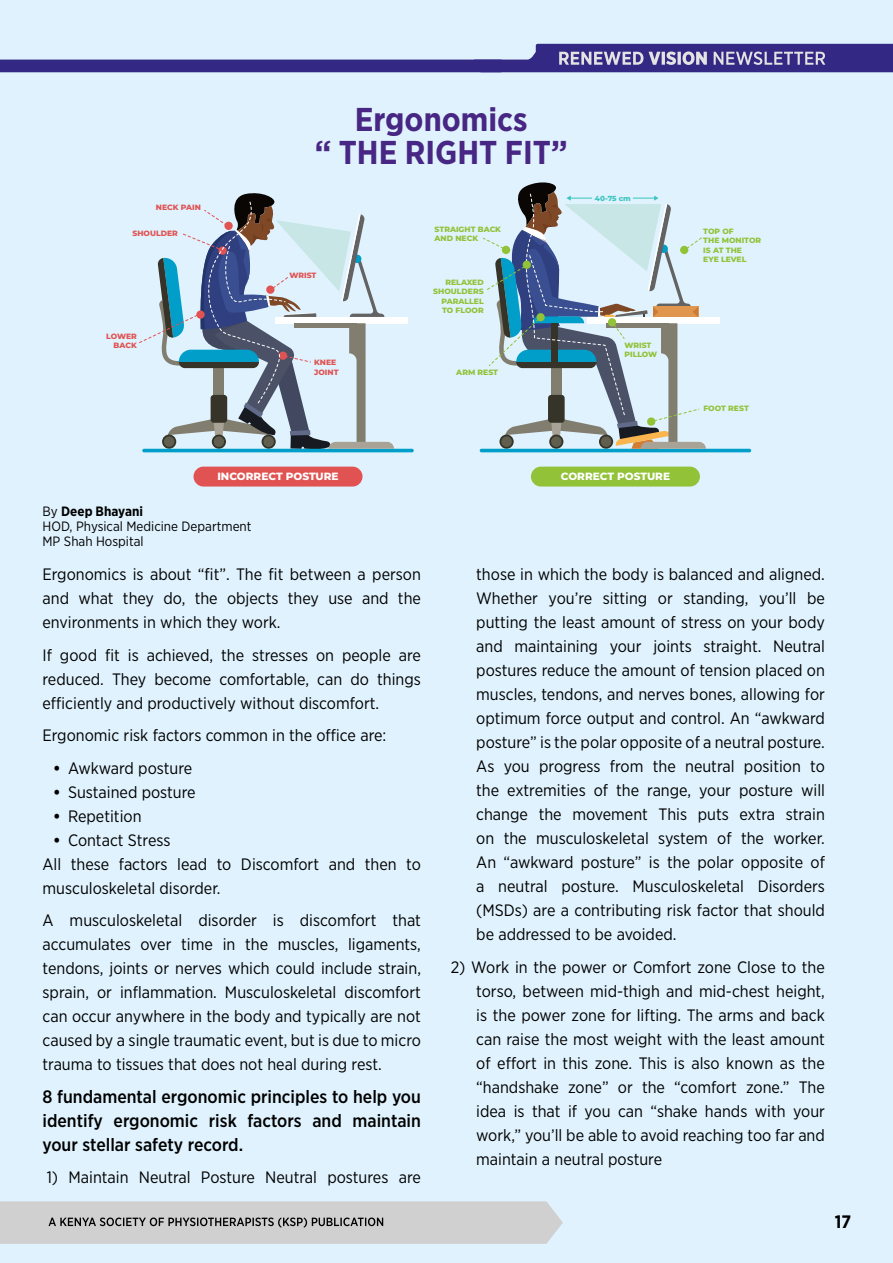
<style>
.page{position:relative;width:893px;height:1263px;background:#dff2fd}
.page>*{position:absolute;margin:0;border:0;box-sizing:border-box;transform-origin:0 0}
.t1{font:700 33px/33px "Gotham Narrow";color:#482683;text-align:center}
.t2{font:500 18px/24px "Gotham Narrow";color:#000;text-align:justify}
.t3{font:700 18px "Gotham Narrow";color:#000}
.t4{font:16.5px/24px "Gotham Narrow";color:#000;text-align:justify}
.t5{font:13.5px/15px "Gotham Narrow";color:#000}
.t6{font:800 10.5px "Montserrat";color:#fff}
.t7{font:800 7.65px/9.1px "Montserrat";color:#91c237}
.t8{font:800 7.65px/9.1px "Montserrat";color:#e15252;text-align:right}
.t9{font:800 7.35px "Montserrat";color:#3bc5c0}
.s1{font-weight:700}
</style>
<div class="page">
<svg style="left:0;top:44px;width:893px;height:28px"></svg>
<hr style="left:480px;top:449px;width:271px;height:3px;background:#009ec9;border-radius:2px">
<div style="left:588px;top:317px;width:132px;height:6px;background:#fff"></div>
<svg style="left:482px;top:182px;width:224px;height:267px"></svg>
<div style="left:531px;top:467px;width:169px;height:19px;background:#91c237;border-radius:10px"></div>
<hr style="left:142px;top:449px;width:272px;height:3px;background:#009ec9;border-radius:2px">
<div style="left:276px;top:317px;width:132px;height:6px;background:#fff"></div>
<svg style="left:139px;top:193px;width:255px;height:258px"></svg>
<div style="left:194px;top:467px;width:168px;height:19px;background:#e15252;border-radius:10px"></div>
<svg style="left:0;top:1201px;width:563px;height:43px;background:#c7c7c7"></svg>
<p class="t8" style="left:156px;top:203px;width:47px">NECK PAIN</p>
<p class="t8" style="left:132px;top:228px;width:47px">SHOULDER</p>
<p class="t8" style="left:106px;top:331px;width:32px">LOWER<br>BACK</p>
<h1 class="t1" style="left:315px;top:103px;width:254px">Ergonomics<br>“ THE RIGHT FIT”</h1>
<p class="t8" style="left:289px;top:270px;width:28px">WRIST</p>
<p class="t8" style="left:314px;top:358px;width:26px;text-align:left">KNEE<br>JOINT</p>
<p class="t7" style="left:435px;top:224px;width:68px">STRAIGHT BACK<br>AND NECK</p>
<p class="t7" style="left:433px;top:277px;width:52px;text-align:right">RELAXED<br>SHOULDERS<br>PARALLEL<br>TO FLOOR</p>
<p class="t7" style="left:456px;top:367px;width:43px">ARM REST</p>
<p class="t9" style="left:595px;top:192px;width:37px">40-75 cm</p>
<p class="t7" style="left:624px;top:340px;width:34px">WRIST<br>PILLOW</p>
<p class="t7" style="left:703px;top:227px;width:59px">TOP OF<br>THE MONITOR<br>IS AT THE<br>EYE LEVEL</p>
<p class="t7" style="left:703px;top:404px;width:47px">FOOT REST</p>
<p class="t6" style="left:217px;top:469px;width:123px">INCORRECT POSTURE</p>
<p class="t5" style="left:43px;top:504px;width:210px">By <span class="s1">Deep Bhayani<br></span>HOD, Physical Medicine Department<br>MP Shah Hospital</p>
<p class="t4" style="left:43px;top:562px;width:380px">Ergonomics is about “fit”. The fit between a person and what they do, the objects they use and the environments in which they work.</p>
<p class="t4" style="left:43px;top:642px;width:380px">If good fit is achieved, the stresses on people are reduced. They become comfortable, can do things efficiently and productively without discomfort.</p>
<p class="t4" style="left:43px;top:723px;width:345px">Ergonomic risk factors common in the office are:</p>
<p class="t4" style="left:53px;top:755px;width:141px"><span class="s1">•</span> Awkward posture</p>
<p class="t4" style="left:53px;top:779px;width:144px"><span class="s1">•</span> Sustained posture</p>
<p class="t4" style="left:53px;top:803px;width:90px"><span class="s1">•</span> Repetition</p>
<p class="t4" style="left:43px;top:827px;width:380px;text-align:left;text-indent:11px"><span class="s1">•</span> Contact Stress<br>All these factors lead to Discomfort and then to musculoskeletal disorder.</p>
<p class="t4" style="left:43px;top:908px;width:380px">A musculoskeletal disorder is discomfort that accumulates over time in the muscles, ligaments, tendons, joints or nerves which could include strain, sprain, or inflammation. Musculoskeletal discomfort can occur anywhere in the body and typically are not caused by a single traumatic event, but is due to micro trauma to tissues that does not heal during rest.</p>
<p class="t2" style="left:43px;top:1084px;width:380px">8 fundamental ergonomic principles to help you identify ergonomic risk factors and maintain your stellar safety record.</p>
<p class="t4" style="left:47px;top:1165px;width:376px">1) Maintain Neutral Posture Neutral postures are</p>
<p class="t6" style="left:561px;top:469px;width:111px">CORRECT POSTURE</p>
<p class="t4" style="left:476px;top:562px;width:350px">those in which the body is balanced and aligned.<br>Whether you’re sitting or standing, you’ll be putting the least amount of stress on your body and maintaining your joints straight. Neutral postures reduce the amount of tension placed on muscles, tendons, and nerves bones, allowing for optimum force output and control. An “awkward posture” is the polar opposite of a neutral posture.<br>As you progress from the neutral position to the extremities of the range, your posture will change the movement This puts extra strain on the musculoskeletal system of the worker.<br>An “awkward posture” is the polar opposite of a neutral posture. Musculoskeletal Disorders (MSDs) are a contributing risk factor that should be addressed to be avoided.</p>
<p class="t4" style="left:476px;top:954px;width:350px;text-indent:-26px">2) Work in the power or Comfort zone Close to the torso, between mid-thigh and mid-chest height, is the power zone for lifting. The arms and back can raise the most weight with the least amount of effort in this zone. This is also known as the “handshake zone” or the “comfort zone.” The idea is that if you can “shake hands with your work,” you’ll be able to avoid reaching too far and maintain a neutral posture</p>
<p class="t3" style="left:835px;top:1210px;width:18px">17</p>
</div>
